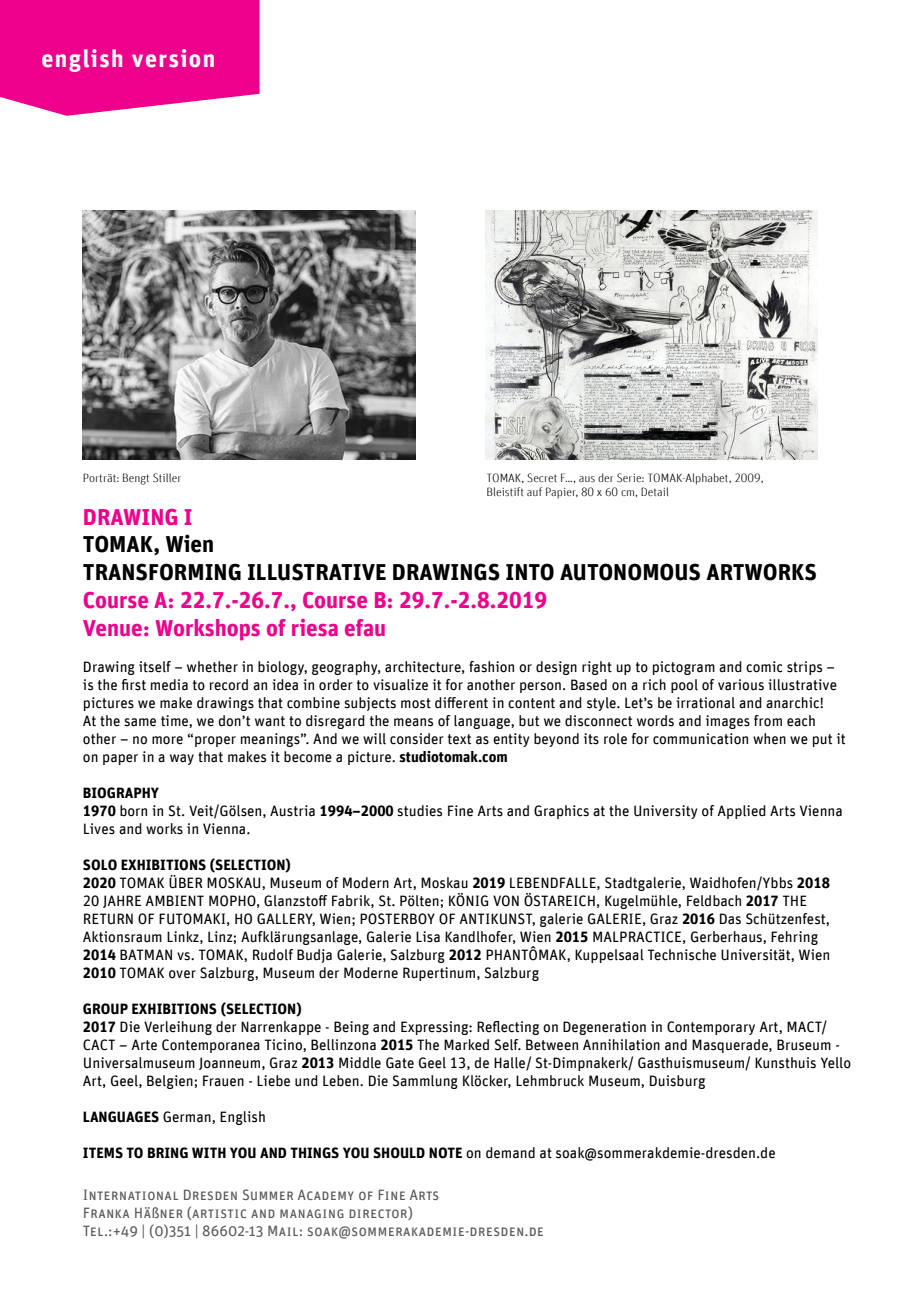
<style>
.page{position:relative;width:919px;height:1289px;background:#fff}
.page>*{position:absolute;margin:0;border:0;box-sizing:border-box;transform-origin:0 0}
.t1{font:700 24px "Unit Offc Pro";letter-spacing:.06em;color:#fff}
.t2{font:700 23.1px "Unit Offc Pro";color:#ec008c}
.t3{font:700 23.1px "Unit Sc Offc Pro";color:#000}
.t4{font:700 23.1px "Unit Offc Pro";color:#000}
.t5{font:15px/18px "Unit Offc Pro";color:#000}
.t6{font:15px/18px "Unit Sc Offc Pro";color:#58595b}
.t7{font:700 15px "Unit Offc Pro";color:#000}
.t8{font:300 12px "Unit Offc Pro";color:#000}
.s1{font-weight:700}
.s2{font-weight:400}
.s3{font-family:"Unit Offc Pro"}
</style>
<div class="page">
<svg style="left:0;top:0;width:259px;height:116px;background:#ed1796"></svg>
<img style="left:83px;top:210px;width:333px;height:249px">
<img style="left:485px;top:210px;width:332px;height:249px">
<h1 class="t1" style="left:41px;top:41px;width:175px">english version</h1>
<p class="t8" style="left:83px;top:470px;width:100px">Porträt: Bengt Stiller</p>
<p class="t8" style="left:486px;top:470px;width:279px">TOMAK, Secret F…, aus der Serie: TOMAK-Alphabet, 2009,</p>
<p class="t8" style="left:486px;top:484px;width:184px">Bleistift auf Papier, 80 x 60 cm, Detail</p>
<p class="t2" style="left:83px;top:499px;width:111px">DRAWING I</p>
<p class="t4" style="left:83px;top:527px;width:133px">TOMAK, Wien</p>
<p class="t3" style="left:83px;top:555px;width:735px">TRANSFORMING ILLUSTRATIVE DRAWINGS INTO AUTONOMOUS ARTWORKS</p>
<p class="t2" style="left:83px;top:582px;width:466px">Course A: 22.7.-26.7., Course B: 29.7.-2.8.2019</p>
<p class="t2" style="left:83px;top:610px;width:305px">Venue: Workshops of riesa efau</p>
<p class="t5" style="left:83px;top:656px;width:755px">Drawing itself – whether in biology, geography, architecture, fashion or design right up to pictogram and comic strips – is the first media to record an idea in order to visualize it for another person. Based on a rich pool of various illustrative pictures we make drawings that combine subjects most different in content and style. Let’s be irrational and anarchic!</p>
<p class="t5" style="left:83px;top:710px;width:764px">At the same time, we don’t want to disregard the means of language, but we disconnect words and images from each other – no more “proper meanings”. And we will consider text as entity beyond its role for communication when we put it on paper in a way that makes it become a picture. <span class="s1">studiotomak.com</span></p>
<p class="t7" style="left:83px;top:781px;width:78px">BIOGRAPHY</p>
<p class="t5" style="left:83px;top:800px;width:761px"><span class="s1">1970</span> born in St. Veit/Gölsen, Austria <span class="s1">1994–2000</span> studies Fine Arts and Graphics at the University of Applied Arts Vienna</p>
<p class="t5" style="left:83px;top:818px;width:169px">Lives and works in Vienna.</p>
<p class="t7" style="left:83px;top:853px;width:209px">SOLO EXHIBITIONS (SELECTION)</p>
<p class="t5" style="left:83px;top:872px;width:749px"><span class="s1">2020</span> TOMAK ÜBER MOSKAU, Museum of Modern Art, Moskau <span class="s1">2019</span> LEBENDFALLE, Stadtgalerie, Waidhofen/Ybbs <span class="s1">2018<br></span>20 JAHRE AMBIENT MOPHO, Glanzstoff Fabrik, St. Pölten; KÖNIG VON ÖSTAREICH, Kugelmühle, Feldbach <span class="s1">2017</span> THE RETURN OF FUTOMAKI, HO GALLERY, Wien; POSTERBOY OF ANTIKUNST, galerie GALERIE, Graz <span class="s1">2016</span> Das Schützenfest, Aktionsraum Linkz, Linz; Aufklärungsanlage, Galerie Lisa Kandlhofer, Wien <span class="s1">2015</span> MALPRACTICE, Gerberhaus, Fehring <span class="s1">2014</span> BATMAN vs. TOMAK, Rudolf Budja Galerie, Salzburg <span class="s1">2012</span> PHANTÔMAK, Kuppelsaal Technische Universität, Wien <span class="s1">2010</span> TOMAK over Salzburg, Museum der Moderne Rupertinum, Salzburg</p>
<p class="t7" style="left:83px;top:997px;width:220px">GROUP EXHIBITIONS (SELECTION)</p>
<p class="t5" style="left:83px;top:1016px;width:769px"><span class="s1">2017</span> Die Verleihung der Narrenkappe - Being and Expressing: Reflecting on Degeneration in Contemporary Art, MACT/ CACT – Arte Contemporanea Ticino, Bellinzona <span class="s1">2015</span> The Marked Self. Between Annihilation and Masquerade, Bruseum - Universalmuseum Joanneum, Graz <span class="s1">2013</span> Middle Gate Geel 13, de Halle/ St-Dimpnakerk/ Gasthuismuseum/ Kunsthuis Yello Art, Geel, Belgien; Frauen - Liebe und Leben. Die Sammlung Klöcker, Lehmbruck Museum, Duisburg</p>
<p class="t5" style="left:83px;top:1106px;width:184px"><span class="s1">LANGUAGES</span> German, English</p>
<p class="t7" style="left:83px;top:1141px;width:694px">ITEMS TO BRING WITH YOU AND THINGS YOU SHOULD NOTE <span class="s2">on demand at soak@sommerakdemie-dresden.de</span></p>
<p class="t6" style="left:83px;top:1185px;width:462px">International Dresden Summer Academy of Fine Arts<br>Franka Hä<span class="s3">ß</span>ner (artistic and managing director)<br>Tel.:+49 | (0)351 | 86602-13 Mail: soak@sommerakademie-dresden.de</p>
</div>
